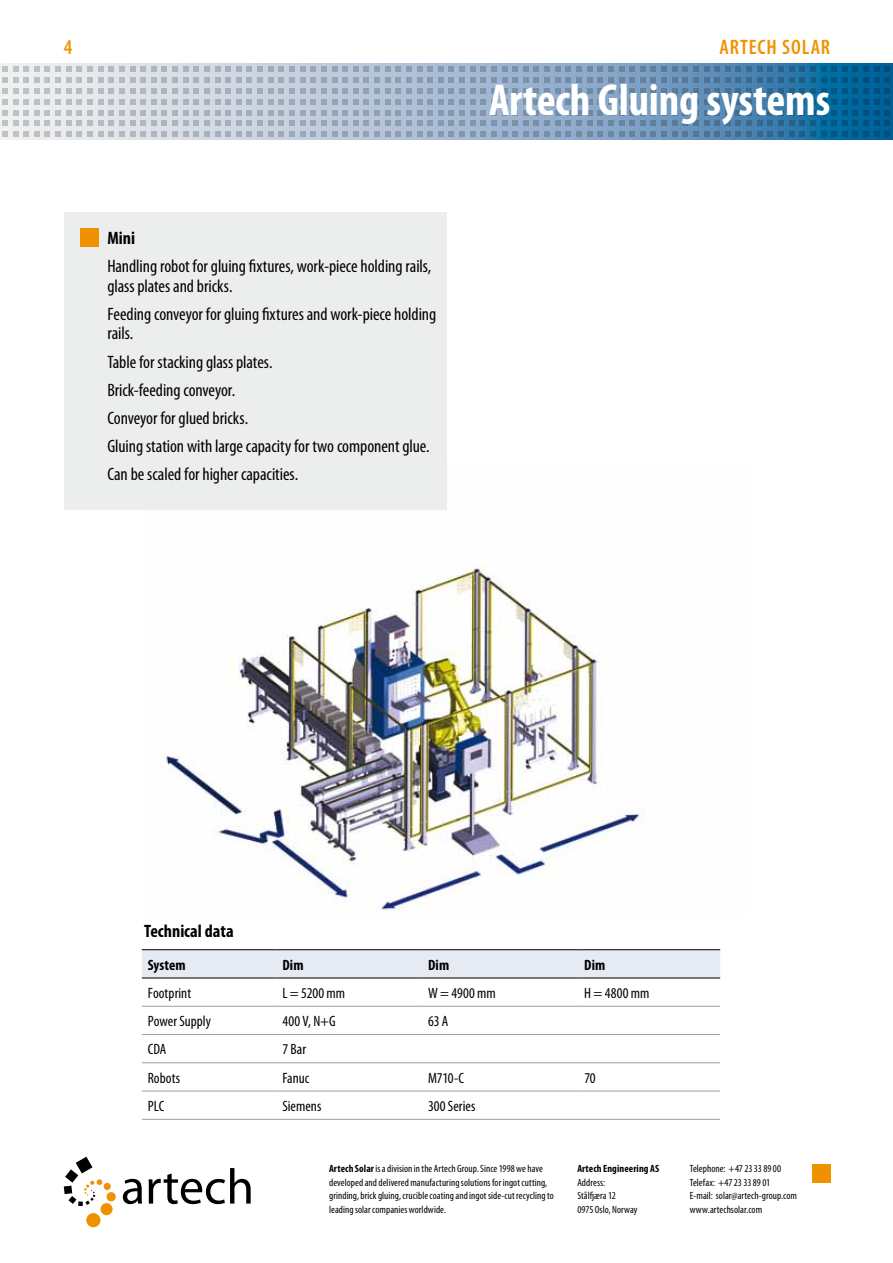
<style>
.page{position:relative;width:893px;height:1263px;background:#fff}
.page>*{position:absolute;margin:0;border:0;box-sizing:border-box;transform-origin:0 0}
.t1{font:700 condensed 45px "Myriad Pro";letter-spacing:-.005em;color:#fff}
.t2{font:600 condensed 21px "Myriad Pro";letter-spacing:.04em;color:#f09100}
.t3{font:condensed 18px/28px "Myriad Pro";letter-spacing:-.005em;color:#000}
.t4{font:700 condensed 18px "Myriad Pro";color:#000}
.t5{font:condensed 15px "Myriad Pro";color:#000}
.t6{font:700 condensed 15px "Myriad Pro";letter-spacing:.01em;color:#000}
.t7{font:condensed 10.5px/13.5px "Myriad Pro";letter-spacing:.005em;color:#000}
.t8{font:700 condensed 10.5px "Myriad Pro";letter-spacing:.01em;color:#000}
.s1{font-weight:700}
</style>
<div class="page">
<img style="left:163px;top:462px;width:482px;height:449px">
<div style="left:64px;top:213px;width:382px;height:297px;background:#eceded"></div>
<div style="left:81px;top:229px;width:18px;height:18px;background:#f09100"></div>
<svg style="left:0;top:64px;width:893px;height:76px;background:#93b0c9"></svg>
<svg style="left:885px;top:67px;width:5px;height:48px"></svg>
<svg style="left:885px;top:121px;width:5px;height:5px"></svg>
<svg style="left:885px;top:132px;width:5px;height:5px"></svg>
<svg style="left:853px;top:67px;width:26px;height:48px"></svg>
<svg style="left:853px;top:121px;width:26px;height:5px"></svg>
<svg style="left:853px;top:132px;width:26px;height:5px"></svg>
<svg style="left:449px;top:67px;width:26px;height:48px"></svg>
<svg style="left:449px;top:121px;width:26px;height:5px"></svg>
<svg style="left:449px;top:132px;width:26px;height:5px"></svg>
<svg style="left:396px;top:67px;width:47px;height:48px;background:#a2b3c8"></svg>
<svg style="left:396px;top:121px;width:47px;height:5px"></svg>
<svg style="left:396px;top:132px;width:47px;height:5px"></svg>
<svg style="left:768px;top:67px;width:79px;height:48px;background:#196c9c"></svg>
<svg style="left:768px;top:121px;width:79px;height:5px"></svg>
<svg style="left:768px;top:132px;width:79px;height:5px"></svg>
<svg style="left:364px;top:67px;width:26px;height:48px"></svg>
<svg style="left:364px;top:121px;width:26px;height:5px"></svg>
<svg style="left:364px;top:132px;width:26px;height:5px"></svg>
<svg style="left:736px;top:67px;width:26px;height:48px"></svg>
<svg style="left:736px;top:121px;width:26px;height:5px"></svg>
<svg style="left:736px;top:132px;width:26px;height:5px"></svg>
<svg style="left:311px;top:67px;width:47px;height:48px;background:#b0bdce"></svg>
<svg style="left:311px;top:121px;width:47px;height:5px"></svg>
<svg style="left:311px;top:132px;width:47px;height:5px"></svg>
<svg style="left:683px;top:67px;width:47px;height:48px;background:#5a85ac"></svg>
<svg style="left:683px;top:121px;width:47px;height:5px"></svg>
<svg style="left:683px;top:132px;width:47px;height:5px"></svg>
<svg style="left:279px;top:67px;width:26px;height:48px"></svg>
<svg style="left:279px;top:121px;width:26px;height:5px"></svg>
<svg style="left:279px;top:132px;width:26px;height:5px"></svg>
<svg style="left:651px;top:67px;width:26px;height:48px"></svg>
<svg style="left:651px;top:121px;width:26px;height:5px"></svg>
<svg style="left:651px;top:132px;width:26px;height:5px"></svg>
<svg style="left:598px;top:67px;width:47px;height:48px;background:#7a98b9"></svg>
<svg style="left:598px;top:121px;width:47px;height:5px"></svg>
<svg style="left:598px;top:132px;width:47px;height:5px"></svg>
<svg style="left:194px;top:67px;width:79px;height:48px;background:#c1c9d4"></svg>
<svg style="left:194px;top:121px;width:79px;height:5px"></svg>
<svg style="left:194px;top:132px;width:79px;height:5px"></svg>
<svg style="left:77px;top:67px;width:26px;height:48px"></svg>
<svg style="left:77px;top:121px;width:26px;height:5px"></svg>
<svg style="left:77px;top:132px;width:26px;height:5px"></svg>
<svg style="left:566px;top:67px;width:26px;height:48px"></svg>
<svg style="left:566px;top:121px;width:26px;height:5px"></svg>
<svg style="left:566px;top:132px;width:26px;height:5px"></svg>
<svg style="left:162px;top:67px;width:26px;height:48px"></svg>
<svg style="left:162px;top:121px;width:26px;height:5px"></svg>
<svg style="left:162px;top:132px;width:26px;height:5px"></svg>
<svg style="left:24px;top:67px;width:47px;height:48px;background:#dadcdf"></svg>
<svg style="left:24px;top:121px;width:47px;height:5px"></svg>
<svg style="left:24px;top:132px;width:47px;height:5px"></svg>
<svg style="left:481px;top:67px;width:79px;height:48px;background:#90a7c2"></svg>
<svg style="left:481px;top:121px;width:79px;height:5px"></svg>
<svg style="left:481px;top:132px;width:79px;height:5px"></svg>
<svg style="left:109px;top:67px;width:47px;height:48px;background:#d0d4da"></svg>
<svg style="left:109px;top:121px;width:47px;height:5px"></svg>
<svg style="left:109px;top:132px;width:47px;height:5px"></svg>
<svg style="left:2px;top:67px;width:16px;height:48px"></svg>
<svg style="left:2px;top:121px;width:16px;height:5px"></svg>
<svg style="left:2px;top:132px;width:16px;height:5px"></svg>
<svg style="left:142px;top:950px;width:578px;height:28px;background:#dfe4ec"></svg>
<hr style="left:142px;top:949px;width:134px;height:1px;background:#000">
<hr style="left:276px;top:949px;width:146px;height:1px;background:#000">
<hr style="left:422px;top:949px;width:156px;height:1px;background:#000">
<hr style="left:578px;top:949px;width:142px;height:1px;background:#000">
<hr style="left:142px;top:978px;width:134px;height:1px;background:#000">
<hr style="left:276px;top:978px;width:146px;height:1px;background:#000">
<hr style="left:422px;top:978px;width:156px;height:1px;background:#000">
<hr style="left:578px;top:978px;width:142px;height:1px;background:#000">
<hr style="left:142px;top:1006px;width:134px;height:1px;background:#9c9e9f">
<hr style="left:276px;top:1006px;width:146px;height:1px;background:#9c9e9f">
<hr style="left:422px;top:1006px;width:156px;height:1px;background:#9c9e9f">
<hr style="left:578px;top:1006px;width:142px;height:1px;background:#9c9e9f">
<hr style="left:142px;top:1034px;width:134px;height:1px;background:#9c9e9f">
<hr style="left:276px;top:1034px;width:146px;height:1px;background:#9c9e9f">
<hr style="left:422px;top:1034px;width:156px;height:1px;background:#9c9e9f">
<hr style="left:578px;top:1034px;width:142px;height:1px;background:#9c9e9f">
<hr style="left:142px;top:1062px;width:134px;height:1px;background:#9c9e9f">
<hr style="left:276px;top:1062px;width:146px;height:1px;background:#9c9e9f">
<hr style="left:422px;top:1062px;width:156px;height:1px;background:#9c9e9f">
<hr style="left:578px;top:1062px;width:142px;height:1px;background:#9c9e9f">
<hr style="left:142px;top:1091px;width:134px;height:1px;background:#9c9e9f">
<hr style="left:276px;top:1091px;width:146px;height:1px;background:#9c9e9f">
<hr style="left:422px;top:1091px;width:156px;height:1px;background:#9c9e9f">
<hr style="left:578px;top:1091px;width:142px;height:1px;background:#9c9e9f">
<hr style="left:142px;top:1119px;width:134px;height:1px;background:#9c9e9f">
<hr style="left:276px;top:1119px;width:146px;height:1px;background:#9c9e9f">
<hr style="left:422px;top:1119px;width:156px;height:1px;background:#9c9e9f">
<hr style="left:578px;top:1119px;width:142px;height:1px;background:#9c9e9f">
<div style="left:812px;top:1164px;width:18px;height:18px;background:#f09100"></div>
<svg style="left:123px;top:1179px;width:19px;height:25px"></svg>
<svg style="left:149px;top:1168px;width:102px;height:36px"></svg>
<div style="left:86px;top:1213px;width:14px;height:14px;background:#f09100;border-radius:50%"></div>
<div style="left:100px;top:1203px;width:13px;height:12px;background:#f09100;border-radius:50%"></div>
<div style="left:107px;top:1192px;width:9px;height:9px;background:#f09100;border-radius:50%"></div>
<div style="left:104px;top:1183px;width:7px;height:7px;background:#f09100;border-radius:50%"></div>
<svg style="left:64px;top:1157px;width:38px;height:49px"></svg>
<h2 class="t2" style="left:64px;top:36px;width:10px">4</h2>
<h2 class="t2" style="left:719px;top:36px;width:112px">ARTECH SOLAR</h2>
<h3 class="t4" style="left:107px;top:227px;width:29px">Mini</h3>
<h3 class="t3" style="left:107px;top:257px;width:325px;line-height:19.5px">Handling robot for gluing fixtures, work-piece holding rails, glass plates and bricks.</h3>
<h3 class="t3" style="left:107px;top:304px;width:330px;line-height:19.5px">Feeding conveyor for gluing fixtures and work-piece holding rails.</h3>
<h3 class="t3" style="left:107px;top:347px;width:324px">Table for stacking glass plates.<br>Brick-feeding conveyor.<br>Conveyor for glued bricks.<br>Gluing station with large capacity for two component glue.<br>Can be scaled for higher capacities.</h3>
<h1 class="t1" style="left:489px;top:71px;width:343px">Artech Gluing systems</h1>
<h3 class="t4" style="left:144px;top:920px;width:91px">Technical data</h3>
<h3 class="t6" style="left:148px;top:955px;width:40px">System</h3>
<h3 class="t6" style="left:282px;top:955px;width:23px">Dim</h3>
<h3 class="t6" style="left:428px;top:955px;width:23px">Dim</h3>
<h3 class="t6" style="left:584px;top:955px;width:23px">Dim</h3>
<h3 class="t5" style="left:148px;top:984px;width:45px">Footprint</h3>
<h3 class="t5" style="left:282px;top:984px;width:64px">L = 5200 mm</h3>
<h3 class="t5" style="left:428px;top:984px;width:69px">W= 4900 mm</h3>
<h3 class="t5" style="left:584px;top:984px;width:67px">H = 4800 mm</h3>
<h3 class="t5" style="left:148px;top:1012px;width:65px">PowerSupply</h3>
<h3 class="t5" style="left:282px;top:1012px;width:55px">400 V, N+G</h3>
<h3 class="t5" style="left:428px;top:1012px;width:22px">63A</h3>
<h3 class="t5" style="left:148px;top:1040px;width:20px">CDA</h3>
<h3 class="t5" style="left:282px;top:1040px;width:25px">7 Bar</h3>
<h3 class="t5" style="left:148px;top:1068px;width:34px">Robots</h3>
<h3 class="t5" style="left:282px;top:1068px;width:28px">Fanuc</h3>
<h3 class="t5" style="left:428px;top:1068px;width:38px">M710-C</h3>
<h3 class="t5" style="left:584px;top:1068px;width:13px">70</h3>
<h3 class="t5" style="left:148px;top:1097px;width:18px">PLC</h3>
<h3 class="t5" style="left:282px;top:1097px;width:40px">Siemens</h3>
<h3 class="t5" style="left:428px;top:1097px;width:49px">300Series</h3>
<p class="t7" style="left:329px;top:1162px;width:226px"><span class="s1">Artech Solar</span>isadivision in the Artech Group.Since1998we have developed and delivered manufacturing solutions for ingot cutting, grinding, brick gluing, crucible coating and ingot side-cut recycling to leading solar companies worldwide.</p>
<p class="t8" style="left:577px;top:1162px;width:83px">Artech Engineering AS</p>
<p class="t7" style="left:577px;top:1175px;width:62px">Address:<br>Stålfjæra12<br>0975 Oslo, Norway</p>
<p class="t7" style="left:690px;top:1162px;width:109px">Telephone: +4723338900<br>Telefax: +4723338901<br>E-mail: solar@artech-group.com www.artechsolar.com</p>
</div>
